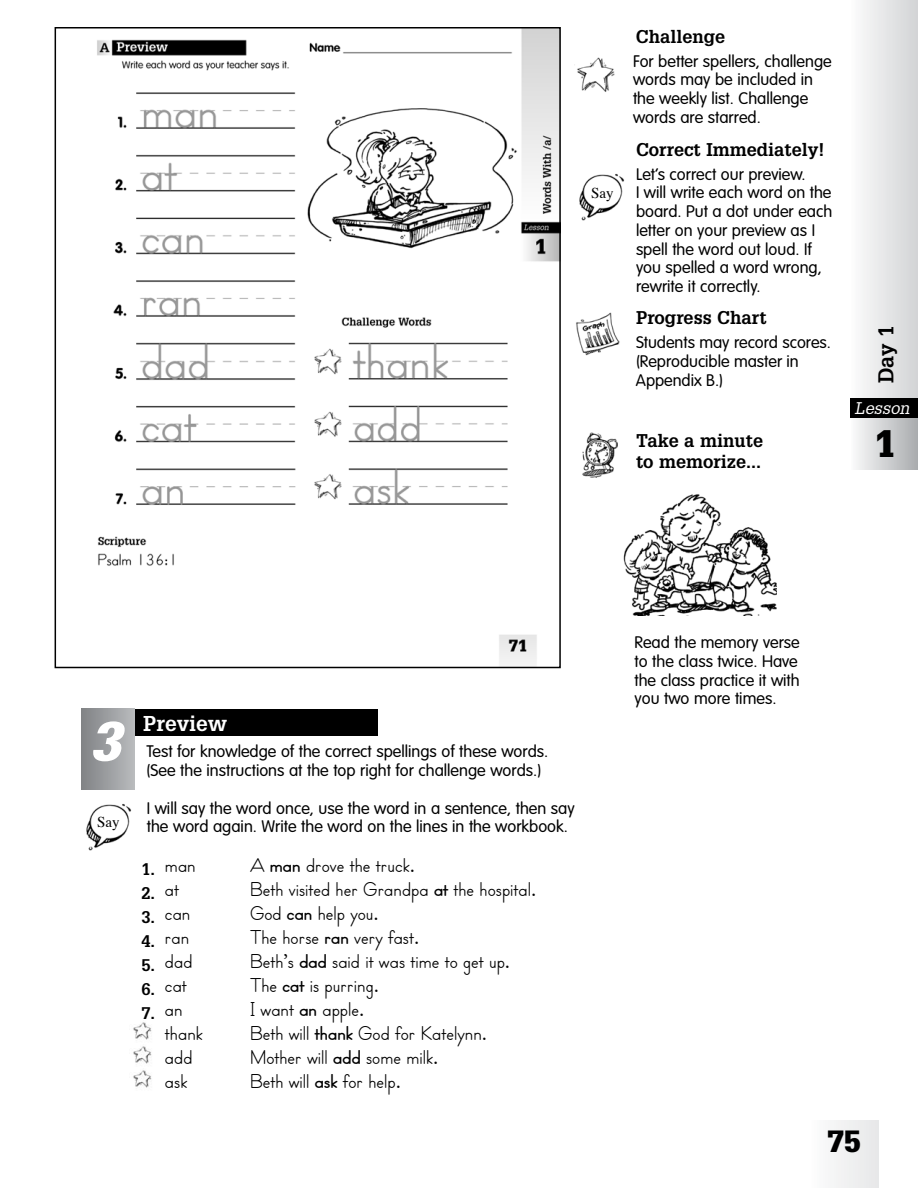
<style>
.page{position:relative;width:918px;height:1188px;background:#fff}
.page>*{position:absolute;margin:0;border:0;box-sizing:border-box;transform-origin:0 0}
.t1{font:italic 900 54px "Glypha";color:#fff}
.t2{font:900 37.5px "Glypha";color:#000}
.t3{font:900 30px "Glypha";color:#000}
.t4{font:21px/24px "School Text";color:#000}
.t5{font:700 21px "Glypha";color:#fff}
.t6{font:700 21px "Glypha";color:#000}
.t7{font:700 18px/21.6px "Glypha";color:#000}
.t8{font:300 16.5px/18.8px "VAG Rounded";color:#000}
.t9{font:700 16.5px/24px "Glypha";color:#000;text-align:justify}
.t10{font:italic 16.5px "Glypha";color:#fff}
.t11{font:15px "Times";color:#000}
.s1{font-weight:700}
</style>
<div class="page">
<img style="left:97px;top:30px;width:461px;height:635px">
<div style="left:55px;top:27px;width:506px;height:641px;border:2px solid #000"></div>
<div style="left:810px;top:1120px;width:68px;height:68px;background:#f1f1f2"></div>
<svg style="left:856px;top:0;width:62px;height:469px"></svg>
<div style="left:850px;top:398px;width:68px;height:20px;background:#000"></div>
<div style="left:135px;top:709px;width:243px;height:27px;background:#000"></div>
<svg style="left:81px;top:709px;width:54px;height:81px;background:#9c9ea1"></svg>
<img style="left:86px;top:804px;width:46px;height:46px">
<img style="left:133px;top:1022px;width:19px;height:18px">
<svg style="left:133px;top:1046px;width:19px;height:18px"></svg>
<svg style="left:133px;top:1070px;width:19px;height:18px"></svg>
<img style="left:623px;top:494px;width:153px;height:122px">
<img style="left:579px;top:174px;width:46px;height:47px">
<img style="left:582px;top:432px;width:35px;height:45px">
<img style="left:577px;top:57px;width:38px;height:35px">
<img style="left:576px;top:312px;width:44px;height:44px">
<p class="t11" style="left:591px;top:179px;width:24px">Say</p>
<p class="t7" style="left:636px;top:26px;width:91px">Challenge</p>
<p class="t8" style="left:633px;top:52px;width:200px">For better spellers, challenge words may be included in the weekly list. Challenge words are starred.</p>
<p class="t7" style="left:636px;top:138px;width:190px">Correct Immediately!</p>
<p class="t8" style="left:636px;top:165px;width:198px">Let’s correct our preview.<br>I will write each word on the board. Put a dot under each letter on your preview as I spell the word out loud. If you spelled a word wrong, rewrite it correctly.</p>
<p class="t7" style="left:636px;top:307px;width:132px">Progress Chart</p>
<p class="t8" style="left:636px;top:334px;width:197px">Students may record scores. (Reproducible master in<br>Appendix B.)</p>
<p class="t7" style="left:636px;top:429px;width:129px">Take a minute to memorize...</p>
<p class="t6" style="left:873px;top:383px;width:60px;rotate:-90deg">Day 1</p>
<p class="t10" style="left:855px;top:398px;width:57px">Lesson</p>
<h2 class="t2" style="left:875px;top:421px;width:22px">1</h2>
<h1 class="t1" style="left:90px;top:709px;width:32px">3</h1>
<p class="t11" style="left:97px;top:808px;width:24px">Say</p>
<p class="t5" style="left:143px;top:710px;width:86px">Preview</p>
<p class="t8" style="left:147px;top:742px;width:403px">Test for knowledge of the correct spellings of these words. (See the instructions at the top right for challenge words.)</p>
<p class="t8" style="left:147px;top:799px;width:429px">I will say the word once, use the word in a sentence, then say the word again. Write the word on the lines in the workbook.</p>
<p class="t9" style="left:141px;top:856px;width:15px">1.<br>2.<br>3.<br>4.<br>5.<br>6.<br>7.</p>
<p class="t4" style="left:165px;top:854px;width:39px">man at can ran dad cat an thank add ask</p>
<p class="t4" style="left:250px;top:854px;width:288px">A <span class="s1">man</span> drove the truck.<br>Beth visited her Grandpa <span class="s1">at</span> the hospital.<br>God <span class="s1">can</span> help you.<br>The horse <span class="s1">ran</span> very fast.<br>Beth’s <span class="s1">dad</span> said it was time to get up.<br>The <span class="s1">cat</span> is purring.<br>I want <span class="s1">an</span> apple.<br>Beth will <span class="s1">thank</span> God for Katelynn.<br>Mother will <span class="s1">add</span> some milk.<br>Beth will <span class="s1">ask</span> for help.</p>
<p class="t8" style="left:634px;top:634px;width:167px">Read the memory verse to the class twice. Have the class practice it with you two more times.</p>
<h3 class="t3" style="left:827px;top:1123px;width:35px">75</h3>
</div>
